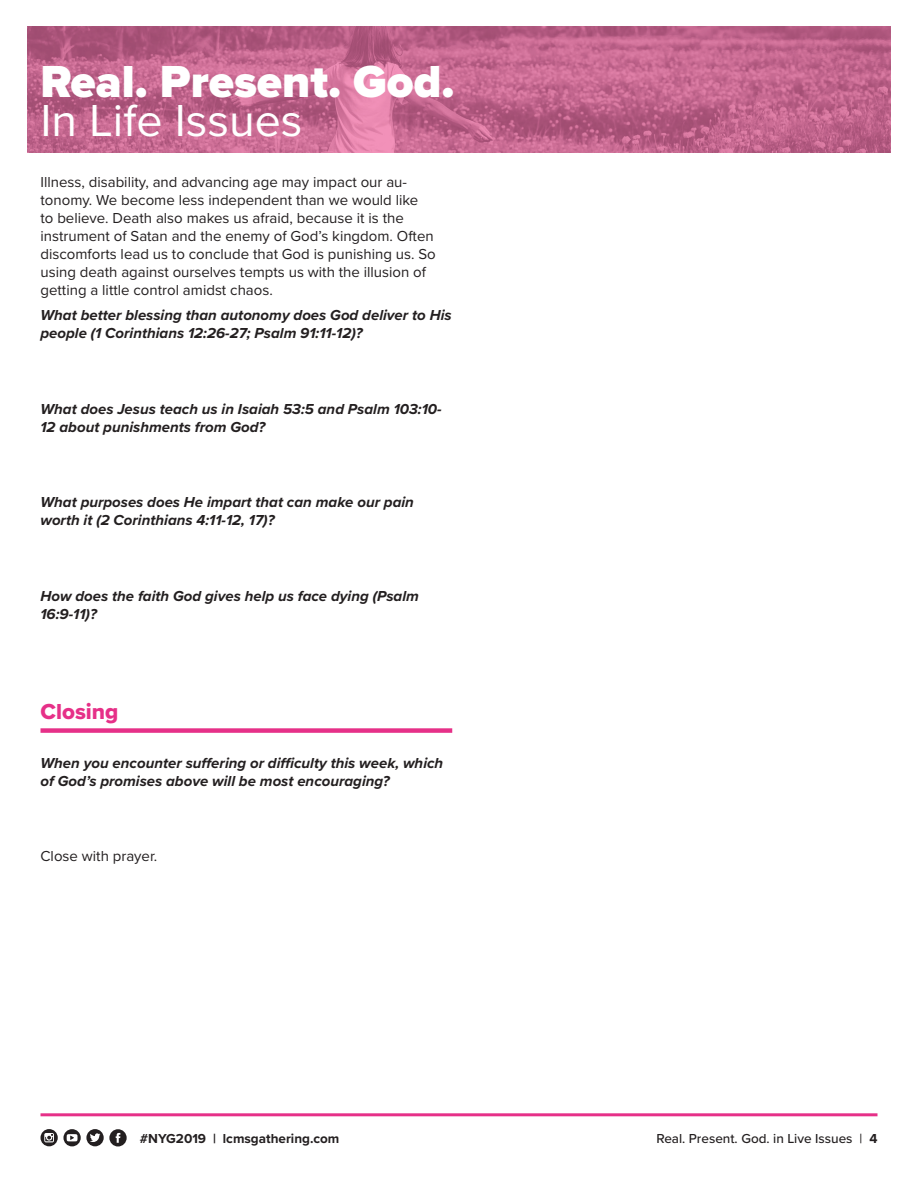
<style>
.page{position:relative;width:918px;height:1188px;background:#fff}
.page>*{position:absolute;margin:0;border:0;box-sizing:border-box;transform-origin:0 0}
.t1{font:900 46.5px "Proxima Nova";color:#fff}
.t2{font:46.5px "Proxima Nova";color:#fff}
.t3{font:22.5px "Proxima Nova Extrabld";color:#e63088}
.t4{font:italic 700 15px/18px "Proxima Nova";color:#231f20}
.t5{font:15px/18px "Proxima Nova";color:#231f20}
.t6{font:500 13.5px "Proxima Nova";color:#231f20}
.t7{font:700 13.5px "Proxima Nova";color:#231f20}
.s1{font-weight:700}
</style>
<div class="page">
<img style="left:27px;top:27px;width:864px;height:126px">
<hr style="left:40px;top:1113px;width:838px;height:3px;background:#e63088">
<svg style="left:40px;top:1129px;width:87px;height:17px"></svg>
<div style="left:40px;top:728px;width:412px;height:5px;background:#e63088"></div>
<h1 class="t1" style="left:40px;top:47px;width:416px">Real. Present. God.</h1>
<h1 class="t2" style="left:40px;top:86px;width:264px">In Life Issues</h1>
<p class="t5" style="left:40px;top:173px;width:397px">Illness, disability, and advancing age may impact our au&shy;tonomy. We become less independent than we would like<br>to believe. Death also makes us afraid, because it is the instrument of Satan and the enemy of God’s kingdom. Often discomforts lead us to conclude that God is punishing us. So using death against ourselves tempts us with the illusion of getting a little control amidst chaos.</p>
<p class="t4" style="left:40px;top:306px;width:413px">What better blessing than autonomy does God deliver to His people (1 Corinthians 12:26-27; Psalm 91:11-12)?</p>
<p class="t4" style="left:40px;top:400px;width:403px">What does Jesus teach us in Isaiah 53:5 and Psalm 103:10-<br>12 about punishments from God?</p>
<p class="t4" style="left:40px;top:493px;width:375px">What purposes does He impart that can make our pain worth it (2 Corinthians 4:11-12, 17)?</p>
<p class="t4" style="left:40px;top:587px;width:380px">How does the faith God gives help us face dying (Psalm<br>16:9-11)?</p>
<h2 class="t3" style="left:40px;top:695px;width:80px">Closing</h2>
<p class="t4" style="left:40px;top:754px;width:404px">When you encounter suffering or difficulty this week, which of God’s promises above will be most encouraging?</p>
<p class="t5" style="left:40px;top:847px;width:118px">Close with prayer.</p>
<p class="t7" style="left:140px;top:1129px;width:201px">#NYG2019 | lcmsgathering.com</p>
<p class="t6" style="left:656px;top:1129px;width:223px">Real. Present. God. in Live Issues | <span class="s1">4</span></p>
</div>
